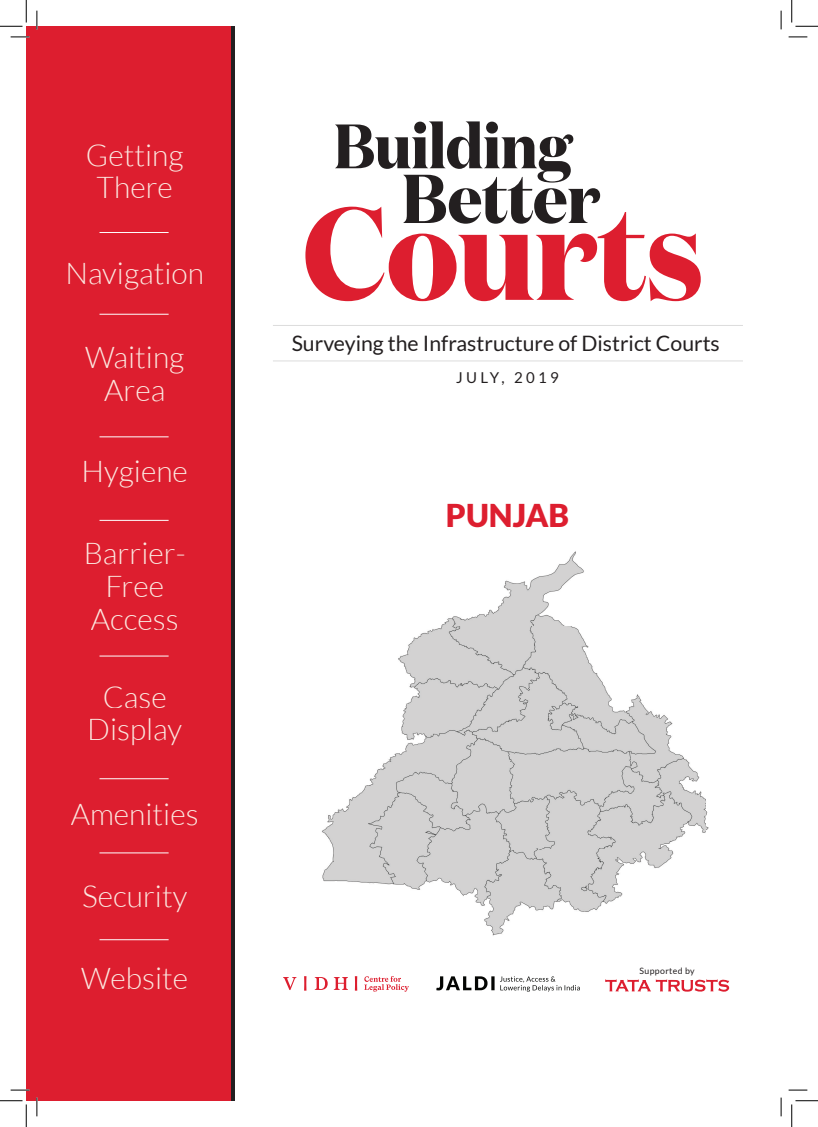
<style>
.page{position:relative;width:818px;height:1127px;background:#fff}
.page>*{position:absolute;margin:0;border:0;box-sizing:border-box;transform-origin:0 0}
.t1{font:700 131.12px "Domaine Display";letter-spacing:-.01em;color:#dd1e2f;scale:.94 1}
.t2{font:700 68.88px "Domaine Display";letter-spacing:-.01em;color:#231f20;scale:.94 1}
.t3{font:700 62.5px "Domaine Display";letter-spacing:-.01em;color:#231f20;scale:.94 1}
.t4{font:900 31.5px "Lato";color:#dd1e2f}
.t5{font:300 30px/32.8px "Lato";color:#fbe7df;text-align:center}
.t6{font:21.25px "Lato";color:#231f20}
.t7{font:15px "Lato";letter-spacing:.22em;color:#231f20}
.t8{font:8.75px "Lato";letter-spacing:.04em;color:#231f20}
</style>
<div class="page">
<div style="left:26px;top:26px;width:207px;height:1074px;background:#dd1e2f"></div>
<hr style="left:99px;top:232px;width:70px;height:1px;background:#fff">
<hr style="left:99px;top:314px;width:70px;height:1px;background:#fff">
<hr style="left:99px;top:436px;width:70px;height:1px;background:#fff">
<hr style="left:99px;top:520px;width:70px;height:1px;background:#fff">
<hr style="left:99px;top:655px;width:70px;height:1px;background:#fff">
<hr style="left:99px;top:778px;width:70px;height:1px;background:#fff">
<hr style="left:99px;top:852px;width:70px;height:1px;background:#fff">
<hr style="left:99px;top:939px;width:70px;height:1px;background:#fff">
<img style="left:322px;top:551px;width:387px;height:385px">
<hr style="left:231px;top:26px;width:3px;height:1074px;background:#231f20">
<hr style="left:273px;top:325px;width:470px;height:1px;background:#dcdcdc">
<hr style="left:273px;top:360px;width:470px;height:1px;background:#dcdcdc">
<svg style="left:605px;top:979px;width:124px;height:12px"></svg>
<svg style="left:283px;top:976px;width:126px;height:15px"></svg>
<svg style="left:436px;top:976px;width:58px;height:14px"></svg>
<svg style="left:500px;top:976px;width:80px;height:15px"></svg>
<svg style="left:11px;top:36px;width:18px;height:2px"></svg>
<svg style="left:788px;top:36px;width:19px;height:2px"></svg>
<svg style="left:11px;top:1089px;width:18px;height:1px"></svg>
<svg style="left:788px;top:1089px;width:19px;height:1px"></svg>
<svg style="left:36px;top:11px;width:2px;height:18px"></svg>
<svg style="left:36px;top:1097px;width:2px;height:18px"></svg>
<svg style="left:780px;top:11px;width:2px;height:18px"></svg>
<svg style="left:780px;top:1097px;width:2px;height:18px"></svg>
<svg style="left:0;top:0;width:27px;height:27px"></svg>
<svg style="left:0;top:1100px;width:27px;height:26px"></svg>
<svg style="left:791px;top:0;width:27px;height:27px"></svg>
<svg style="left:791px;top:1100px;width:27px;height:26px"></svg>
<p class="t5" style="left:86px;top:139px;width:99px">Getting<br>There</p>
<p class="t5" style="left:65px;top:256px;width:140px">Navigation</p>
<p class="t5" style="left:85px;top:341px;width:101px">Waiting<br>Area</p>
<p class="t5" style="left:82px;top:455px;width:108px">Hygiene</p>
<p class="t5" style="left:84px;top:537px;width:103px">Barrier-<br>Free<br>Access</p>
<p class="t5" style="left:87px;top:680px;width:96px">Case<br>Display</p>
<p class="t5" style="left:71px;top:797px;width:129px">Amenities</p>
<p class="t5" style="left:82px;top:879px;width:107px">Security</p>
<p class="t5" style="left:81px;top:961px;width:109px">Website</p>
<h3 class="t3" style="left:334px;top:105px;width:255px">Building</h3>
<h2 class="t2" style="left:402px;top:153px;width:213px">Better</h2>
<h1 class="t1" style="left:302px;top:167px;width:429px">Courts</h1>
<p class="t6" style="left:292px;top:331px;width:430px">Surveying the Infrastructure of District Courts</p>
<p class="t7" style="left:456px;top:369px;width:104px">JULY, 2019</p>
<p class="t4" style="left:446px;top:497px;width:125px">PUNJAB</p>
<p class="t8" style="left:639px;top:965px;width:57px">Supported by</p>
</div>
